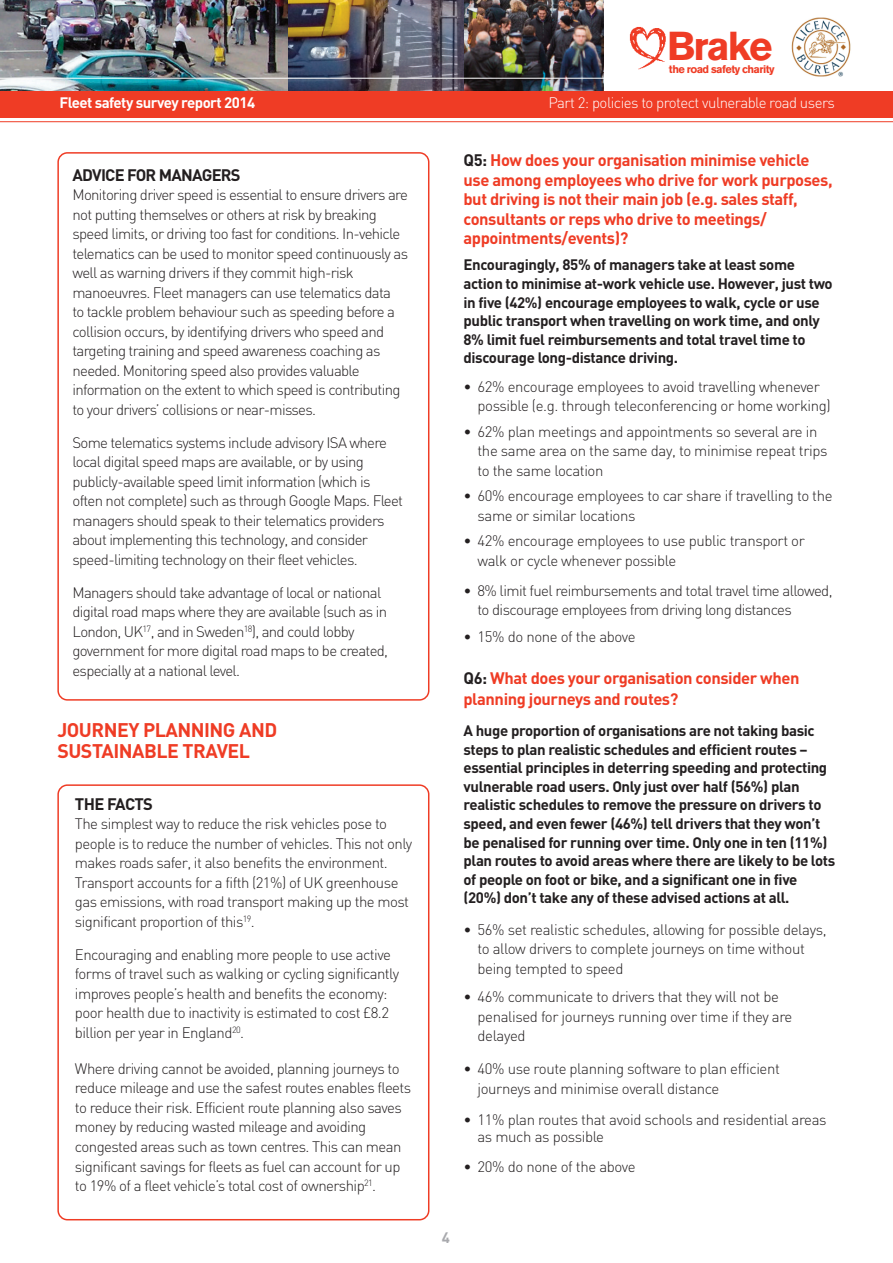
<style>
.page{position:relative;width:893px;height:1263px;background:#fff}
.page>*{position:absolute;margin:0;border:0;box-sizing:border-box;transform-origin:0 0}
.t1{font:700 40.05px "Akzidenz Grotesk BQ";letter-spacing:-.05em;color:#ef3c25}
.t2{font:700 19.5px/21px "DIN";letter-spacing:-.025em;color:#ef3c25}
.t3{font:700 16.5px/19.5px "DIN";letter-spacing:-.025em;color:#ef3c25}
.t4{font:700 16.5px "DIN";letter-spacing:-.045em;color:#231f20}
.t5{font:300 15px/19.5px "DIN";letter-spacing:-.04em;color:#231f20}
.t6{font:700 15px/18.6px "DIN";letter-spacing:-.025em;color:#231f20}
.t7{font:300 15px "DIN";letter-spacing:-.035em;color:#fff}
.t8{font:700 15px "DIN";letter-spacing:-.035em;color:#fff}
.t9{font:700 15px "DIN";color:#a8a9ad}
.t10{font:700 10.95px "Akzidenz Grotesk BQ";letter-spacing:-.05em;color:#ef3c25}
.s1{color:#231f20}
</style>
<div class="page">
<img style="left:463px;top:0;width:140px;height:91px">
<img style="left:287px;top:0;width:176px;height:91px">
<img style="left:0;top:0;width:287px;height:91px">
<div style="left:0;top:91px;width:893px;height:27px;background:#ef3c25"></div>
<hr style="left:0;top:78px;width:893px;height:1px;background:#fff">
<hr style="left:0;top:121px;width:893px;height:1px;background:#ef3c25">
<img style="left:791px;top:17px;width:60px;height:60px">
<img style="left:629px;top:26px;width:37px;height:44px">
<svg style="left:57px;top:152px;width:372px;height:549px"></svg>
<svg style="left:57px;top:784px;width:372px;height:436px"></svg>
<h1 class="t1" style="left:667px;top:24px;width:107px">Brake</h1>
<p class="t10" style="left:669px;top:63px;width:107px">the road safety charity</p>
<p class="t8" style="left:59px;top:94px;width:197px">Fleet safety survey report 2014</p>
<p class="t7" style="left:548px;top:94px;width:288px">Part 2: policies to protect vulnerable road users</p>
<p class="t4" style="left:72px;top:165px;width:170px">ADVICE FOR MANAGERS</p>
<p class="t5" style="left:72px;top:185px;width:337px">Monitoring driver speed is essential to ensure drivers are not putting themselves or others at risk by breaking speed limits, or driving too fast for conditions. In-vehicle telematics can be used to monitor speed continuously as well as warning drivers if they commit high-risk manoeuvres. Fleet managers can use telematics data<br>to tackle problem behaviour such as speeding before a collision occurs, by identifying drivers who speed and targeting training and speed awareness coaching as needed. Monitoring speed also provides valuable information on the extent to which speed is contributing to your drivers’ collisions or near-misses.</p>
<p class="t5" style="left:72px;top:433px;width:332px">Some telematics systems include advisory ISA where local digital speed maps are available, or by using publicly-available speed limit information (which is often not complete) such as through Google Maps. Fleet managers should speak to their telematics providers about implementing this technology, and consider speed-limiting technology on their fleet vehicles.</p>
<p class="t5" style="left:72px;top:583px;width:317px">Managers should take advantage of local or national digital road maps where they are available (such as in London, UK<sup>17</sup>, and in Sweden<sup>18</sup>), and could lobby government for more digital road maps to be created, especially at a national level.</p>
<h2 class="t2" style="left:57px;top:720px;width:221px">JOURNEY PLANNING AND<br>SUSTAINABLE TRAVEL</h2>
<p class="t4" style="left:75px;top:795px;width:79px">THE FACTS</p>
<p class="t5" style="left:75px;top:814px;width:339px">The simplest way to reduce the risk vehicles pose to people is to reduce the number of vehicles. This not only makes roads safer, it also benefits the environment.<br>Transport accounts for a fifth (21%) of UK greenhouse gas emissions, with road transport making up the most significant proportion of this<sup>19</sup>.</p>
<p class="t5" style="left:75px;top:945px;width:326px">Encouraging and enabling more people to use active forms of travel such as walking or cycling significantly improves people’s health and benefits the economy: poor health due to inactivity is estimated to cost £8.2 billion per year in England<sup>20</sup>.</p>
<p class="t5" style="left:75px;top:1059px;width:338px">Where driving cannot be avoided, planning journeys to reduce mileage and use the safest routes enables fleets to reduce their risk. Efficient route planning also saves money by reducing wasted mileage and avoiding congested areas such as town centres. This can mean significant savings for fleets as fuel can account for up to 19% of a fleet vehicle’s total cost of ownership<sup>21</sup>.</p>
<p class="t3" style="left:463px;top:151px;width:371px"><span class="s1">Q5:</span> How does your organisation minimise vehicle use among employees who drive for work purposes, but driving is not their main job (e.g. sales staff, consultants or reps who drive to meetings/ appointments/events)?</p>
<p class="t6" style="left:463px;top:256px;width:371px">Encouragingly, 85% of managers take at least some action to minimise at-work vehicle use. However, just two in five (42%) encourage employees to walk, cycle or use public transport when travelling on work time, and only 8% limit fuel reimbursements and total travel time to discourage long-distance driving.</p>
<p class="t5" style="left:477px;top:377px;width:355px;text-indent:-14px">• 62% encourage employees to avoid travelling whenever possible (e.g. through teleconferencing or home working)</p>
<p class="t5" style="left:477px;top:422px;width:352px;text-indent:-14px">• 62% plan meetings and appointments so several are in the same area on the same day, to minimise repeat trips to the same location</p>
<p class="t5" style="left:477px;top:486px;width:357px;text-indent:-14px">• 60% encourage employees to car share if travelling to the same or similar locations</p>
<p class="t5" style="left:477px;top:531px;width:329px;text-indent:-14px">• 42% encourage employees to use public transport or walk or cycle whenever possible</p>
<p class="t5" style="left:477px;top:581px;width:357px;text-indent:-14px">• 8% limit fuel reimbursements and total travel time allowed, to discourage employees from driving long distances</p>
<p class="t5" style="left:463px;top:627px;width:174px">• 15% do none of the above</p>
<p class="t3" style="left:463px;top:668px;width:337px;line-height:21px"><span class="s1">Q6:</span> What does your organisation consider when planning journeys and routes?</p>
<p class="t6" style="left:463px;top:721px;width:373px">A huge proportion of organisations are not taking basic steps to plan realistic schedules and efficient routes – essential principles in deterring speeding and protecting vulnerable road users. Only just over half (56%) plan realistic schedules to remove the pressure on drivers to speed, and even fewer (46%) tell drivers that they won’t be penalised for running over time. Only one in ten (11%) plan routes to avoid areas where there are likely to be lots of people on foot or bike, and a significant one in five (20%) don’t take any of these advised actions at all.</p>
<p class="t5" style="left:477px;top:920px;width:351px;text-indent:-14px">• 56% set realistic schedules, allowing for possible delays, to allow drivers to complete journeys on time without being tempted to speed</p>
<p class="t5" style="left:477px;top:987px;width:316px;text-indent:-14px">• 46% communicate to drivers that they will not be penalised for journeys running over time if they are delayed</p>
<p class="t5" style="left:477px;top:1059px;width:304px;text-indent:-14px">• 40% use route planning software to plan efficient journeys and minimise overall distance</p>
<p class="t5" style="left:477px;top:1112px;width:351px;line-height:16.5px;text-indent:-14px">• 11% plan routes that avoid schools and residential areas as much as possible</p>
<p class="t5" style="left:463px;top:1157px;width:174px">• 20% do none of the above</p>
<p class="t9" style="left:442px;top:1229px;width:10px">4</p>
</div>
